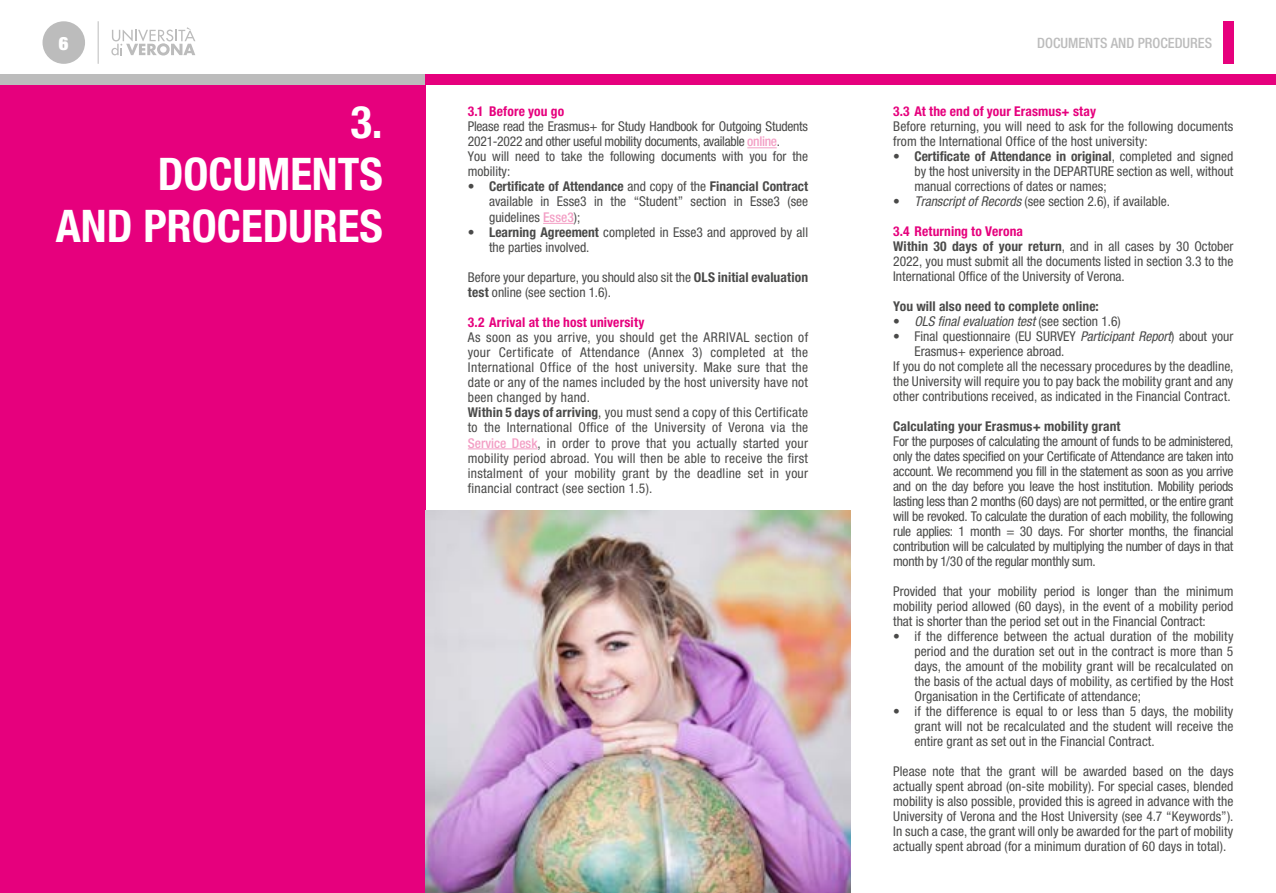
<style>
.page{position:relative;width:1276px;height:893px;background:#fff}
.page>*{position:absolute;margin:0;border:0;box-sizing:border-box;transform-origin:0 0}
.t1{font:700 condensed 45px/51.8px "Helvetica Neue LT Std";color:#fff;text-align:right}
.t2{font:900 condensed 18.45px "Helvetica Neue LT Std";color:#fff}
.t3{font:500 condensed 14.25px "Helvetica Neue LT Std";color:#bcbcbc}
.t4{font:condensed 13.5px/15px "Helvetica Neue LT Std";color:#4a4a49;text-align:justify}
.t5{font:condensed 13.5px/15px "Helvetica Neue LT Std";letter-spacing:.02em;color:#4a4a49}
.t6{font:700 condensed 13.5px "Helvetica Neue LT Std";letter-spacing:.01em;color:#e6007d}
.t7{font:700 condensed 13.5px "Helvetica Neue LT Std";letter-spacing:.01em;color:#4a4a49}
.t8{font:italic condensed 13.5px "Helvetica Neue LT Std";color:#4a4a49}
.s1{font-weight:500;color:#f39fc5}
.s2{font-weight:700}
.s3{font-style:italic}
.s4{font-weight:700;color:#e6007d}
.s5{font-style:normal}
</style>
<div class="page">
<div style="left:0;top:74px;width:425px;height:11px;background:#bcbcbc"></div>
<div style="left:850px;top:74px;width:426px;height:11px;background:#e6007d"></div>
<div style="left:425px;top:74px;width:425px;height:11px;background:#e6007d"></div>
<div style="left:43px;top:21px;width:42px;height:43px;background:#bcbcbc;border-radius:50%"></div>
<hr style="left:98px;top:21px;width:1px;height:43px;background:#bcbcbc">
<svg style="left:111px;top:27px;width:84px;height:29px"></svg>
<div style="left:1222px;top:21px;width:11px;height:43px;background:#e6007d"></div>
<div style="left:0;top:85px;width:425px;height:808px;background:#e6007d"></div>
<img style="left:425px;top:510px;width:425px;height:383px">
<hr style="left:747px;top:147px;width:30px;height:1px;background:#f39fc5">
<hr style="left:543px;top:223px;width:31px;height:1px;background:#f39fc5">
<hr style="left:468px;top:449px;width:69px;height:1px;background:#f39fc5">
<h2 class="t2" style="left:59px;top:31px;width:11px">6</h2>
<h1 class="t1" style="left:56px;top:96px;width:328px">3.<br>DOCUMENTS<br>AND PROCEDURES</h1>
<p class="t6" style="left:468px;top:103px;width:98px">3.1 Before you go</p>
<p class="t4" style="left:468px;top:119px;width:342px;text-align:left">Please read the Erasmus+ for Study Handbook for Outgoing Students 2021-2022 and other useful mobility documents, available <span class="s1">online</span>.<br>You will need to take the following documents with you for the mobility:</p>
<p class="t4" style="left:489px;top:179px;width:320px;text-indent:-21px">• <span class="s2">Certificate of Attendance</span> and copy of the <span class="s2">Financial Contract </span>available in Esse3 in the “Student” section in Esse3 (see guidelines <span class="s1">Esse3</span>);</p>
<p class="t4" style="left:489px;top:225px;width:320px;text-indent:-21px">• <span class="s2">Learning Agreement</span> completed in Esse3 and approved by all the parties involved.</p>
<p class="t4" style="left:468px;top:270px;width:342px">Before your departure, you should also sit the <span class="s2">OLS initial evaluation test</span> online (see section 1.6).</p>
<p class="t6" style="left:468px;top:314px;width:178px">3.2 Arrival at the host university</p>
<p class="t5" style="left:468px;top:330px;width:342px">As soon as you arrive, you should get the ARRIVAL section of your Certificate of Attendance (Annex 3) completed at the International Office of the host university. Make sure that the date or any of the names included by the host university have not been changed by hand.<br><span class="s2">Within 5 days of arriving</span>, you must send a copy of this Certificate to the International Office of the University of Verona via the <span class="s1">Service Desk</span>, in order to prove that you actually started your mobility period abroad. You will then be able to receive the first instalment of your mobility grant by the deadline set in your financial contract (see section 1.5).</p>
<p class="t3" style="left:1037px;top:34px;width:176px">DOCUMENTS AND PROCEDURES</p>
<p class="t6" style="left:893px;top:103px;width:204px">3.3 At the end of your Erasmus+ stay</p>
<p class="t4" style="left:893px;top:119px;width:342px">Before returning, you will need to ask for the following documents from the International Office of the host university:</p>
<p class="t4" style="left:914px;top:149px;width:320px;text-indent:-21px">• <span class="s2">Certificate of Attendance in original</span>, completed and signed by the host university in the DEPARTURE section as well, without manual corrections of dates or names;</p>
<p class="t4" style="left:893px;top:194px;width:278px">• <span class="s3">Transcript of Records</span> (see section 2.6), if available.</p>
<p class="t4" style="left:893px;top:224px;width:342px;text-align:left"><span class="s4">3.4 Returning to Verona<br></span><span class="s2">Within 30 days of your return</span>, and in all cases by 30 October 2022, you must submit all the documents listed in section 3.3 to the International Office of the University of Verona.</p>
<p class="t7" style="left:893px;top:298px;width:207px">You will also need to complete online:</p>
<p class="t8" style="left:893px;top:313px;width:229px"><span class="s5">•</span> OLS final evaluation test <span class="s5">(see section 1.6)</span></p>
<p class="t4" style="left:893px;top:329px;width:342px">• Final questionnaire (EU SURVEY <span class="s3">Participant Report</span>) about your</p>
<p class="t4" style="left:914px;top:344px;width:151px">Erasmus+ experience abroad.</p>
<p class="t4" style="left:893px;top:359px;width:342px">If you do not complete all the necessary procedures by the deadline,</p>
<p class="t4" style="left:893px;top:374px;width:342px">the University will require you to pay back the mobility grant and any</p>
<p class="t4" style="left:893px;top:389px;width:339px">other contributions received, as indicated in the Financial Contract.</p>
<p class="t7" style="left:893px;top:418px;width:229px">Calculating your Erasmus+ mobility grant</p>
<p class="t4" style="left:893px;top:434px;width:342px">For the purposes of calculating the amount of funds to be administered, only the dates specified on your Certificate of Attendance are taken into account. We recommend you fill in the statement as soon as you arrive and on the day before you leave the host institution. Mobility periods lasting less than 2 months (60 days) are not permitted, or the entire grant will be revoked. To calculate the duration of each mobility, the following rule applies: 1 month = 30 days. For shorter months, the financial contribution will be calculated by multiplying the number of days in that month by 1/30 of the regular monthly sum.</p>
<p class="t4" style="left:893px;top:584px;width:342px">Provided that your mobility period is longer than the minimum mobility period allowed (60 days), in the event of a mobility period that is shorter than the period set out in the Financial Contract:</p>
<p class="t4" style="left:914px;top:628px;width:320px;text-indent:-21px">• if the difference between the actual duration of the mobility period and the duration set out in the contract is more than 5 days, the amount of the mobility grant will be recalculated on the basis of the actual days of mobility, as certified by the Host Organisation in the Certificate of attendance;</p>
<p class="t4" style="left:914px;top:703px;width:320px;text-indent:-21px">• if the difference is equal to or less than 5 days, the mobility grant will not be recalculated and the student will receive the entire grant as set out in the Financial Contract.</p>
<p class="t4" style="left:893px;top:763px;width:342px">Please note that the grant will be awarded based on the days actually spent abroad (on-site mobility). For special cases, blended mobility is also possible, provided this is agreed in advance with the University of Verona and the Host University (see 4.7 “Keywords”).<br>In such a case, the grant will only be awarded for the part of mobility actually spent abroad (for a minimum duration of 60 days in total).</p>
</div>
